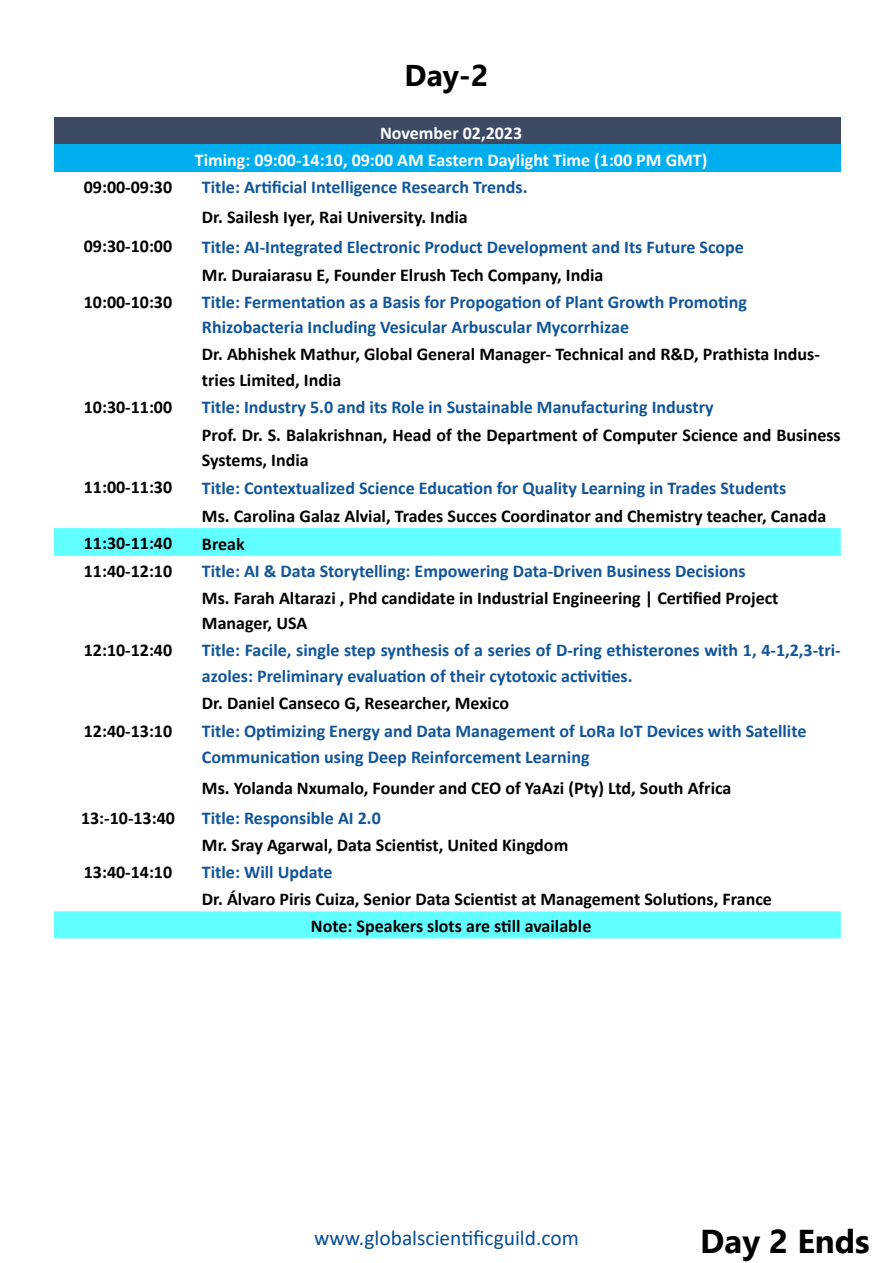
<style>
.page{position:relative;width:893px;height:1263px;background:#fff}
.page>*{position:absolute;margin:0;border:0;box-sizing:border-box;transform-origin:0 0}
.t1{font:700 33px "Gadugi";color:#000}
.t2{font:700 30px "Gadugi";color:#000}
.t3{font:21.45px "Calibri";color:#084e91}
.t4{font:700 18px/25.5px "Calibri";color:#000}
.t5{font:700 18px/25.5px "Calibri";color:#159}
.t6{font:700 18px/27px "Calibri";color:#fff;text-align:center}
</style>
<div class="page">
<div style="left:54px;top:118px;width:787px;height:27px;background:#3c4a64"></div>
<div style="left:54px;top:145px;width:787px;height:27px;background:#00aeef"></div>
<svg style="left:54px;top:528px;width:787px;height:410px"></svg>
<h2 class="t2" style="left:405px;top:57px;width:85px">Day-2</h2>
<p class="t6" style="left:195px;top:119px;width:514px">November 02,2023<br>Timing: 09:00-14:10, 09:00 AM Eastern Daylight Time (1:00 PM GMT)</p>
<p class="t4" style="left:84px;top:174px;width:90px">09:00-09:30</p>
<p class="t5" style="left:202px;top:174px;width:327px">Title: Artificial Intelligence Research Trends.</p>
<p class="t4" style="left:202px;top:204px;width:267px">Dr. Sailesh Iyer, Rai University. India</p>
<p class="t4" style="left:84px;top:233px;width:90px">09:30-10:00</p>
<p class="t5" style="left:202px;top:234px;width:543px">Title: AI-Integrated Electronic Product Development and Its Future Scope</p>
<p class="t4" style="left:202px;top:262px;width:403px">Mr. Duraiarasu E, Founder Elrush Tech Company, India</p>
<p class="t4" style="left:84px;top:289px;width:90px">10:00-10:30</p>
<p class="t5" style="left:202px;top:289px;width:546px">Title: Fermentation as a Basis for Propogation of Plant Growth Promoting<br>Rhizobacteria Including Vesicular Arbuscular Mycorrhizae</p>
<p class="t4" style="left:202px;top:341px;width:619px">Dr. Abhishek Mathur, Global General Manager- Technical and R&amp;D, Prathista Indus&shy;tries Limited, India</p>
<p class="t4" style="left:84px;top:394px;width:90px">10:30-11:00</p>
<p class="t5" style="left:202px;top:394px;width:513px">Title: Industry 5.0 and its Role in Sustainable Manufacturing Industry</p>
<p class="t4" style="left:202px;top:422px;width:640px">Prof. Dr. S. Balakrishnan, Head of the Department of Computer Science and Business<br>Systems, India</p>
<p class="t4" style="left:84px;top:474px;width:90px">11:00-11:30</p>
<p class="t5" style="left:202px;top:475px;width:586px">Title: Contextualized Science Education for Quality Learning in Trades Students</p>
<p class="t4" style="left:202px;top:503px;width:626px">Ms. Carolina Galaz Alvial, Trades Succes Coordinator and Chemistry teacher, Canada</p>
<p class="t4" style="left:84px;top:530px;width:90px">11:30-11:40</p>
<p class="t4" style="left:202px;top:530px;width:44px">Break</p>
<p class="t4" style="left:84px;top:558px;width:90px">11:40-12:10</p>
<p class="t5" style="left:202px;top:558px;width:545px">Title: AI &amp; Data Storytelling: Empowering Data-Driven Business Decisions</p>
<p class="t4" style="left:202px;top:585px;width:578px">Ms. Farah Altarazi , Phd candidate in Industrial Engineering | Certified Project<br>Manager, USA</p>
<p class="t4" style="left:84px;top:637px;width:90px">12:10-12:40</p>
<p class="t5" style="left:202px;top:637px;width:640px">Title: Facile, single step synthesis of a series of D-ring ethisterones with 1, 4-1,2,3-tri&shy;azoles: Preliminary evaluation of their cytotoxic activities.</p>
<p class="t4" style="left:202px;top:690px;width:309px">Dr. Daniel Canseco G, Researcher, Mexico</p>
<p class="t4" style="left:84px;top:718px;width:90px">12:40-13:10</p>
<p class="t5" style="left:202px;top:718px;width:606px">Title: Optimizing Energy and Data Management of LoRa IoT Devices with Satellite<br>Communication using Deep Reinforcement Learning</p>
<p class="t4" style="left:202px;top:775px;width:531px">Ms. Yolanda Nxumalo, Founder and CEO of YaAzi (Pty) Ltd, South Africa</p>
<p class="t4" style="left:81px;top:805px;width:95px">13:-10-13:40</p>
<p class="t5" style="left:202px;top:805px;width:180px">Title: Responsible AI 2.0</p>
<p class="t4" style="left:202px;top:832px;width:368px">Mr. Sray Agarwal, Data Scientist, United Kingdom</p>
<p class="t4" style="left:84px;top:859px;width:90px">13:40-14:10</p>
<p class="t5" style="left:202px;top:859px;width:132px">Title: Will Update</p>
<p class="t4" style="left:311px;top:886px;width:462px;line-height:27px;text-indent:-109px">Dr. Álvaro Piris Cuiza, Senior Data Scientist at Management Solutions, France<br>Note: Speakers slots are still available</p>
<p class="t3" style="left:314px;top:1223px;width:266px">www.globalscientificguild.com</p>
<h1 class="t1" style="left:700px;top:1221px;width:171px">Day 2 Ends</h1>
</div>
